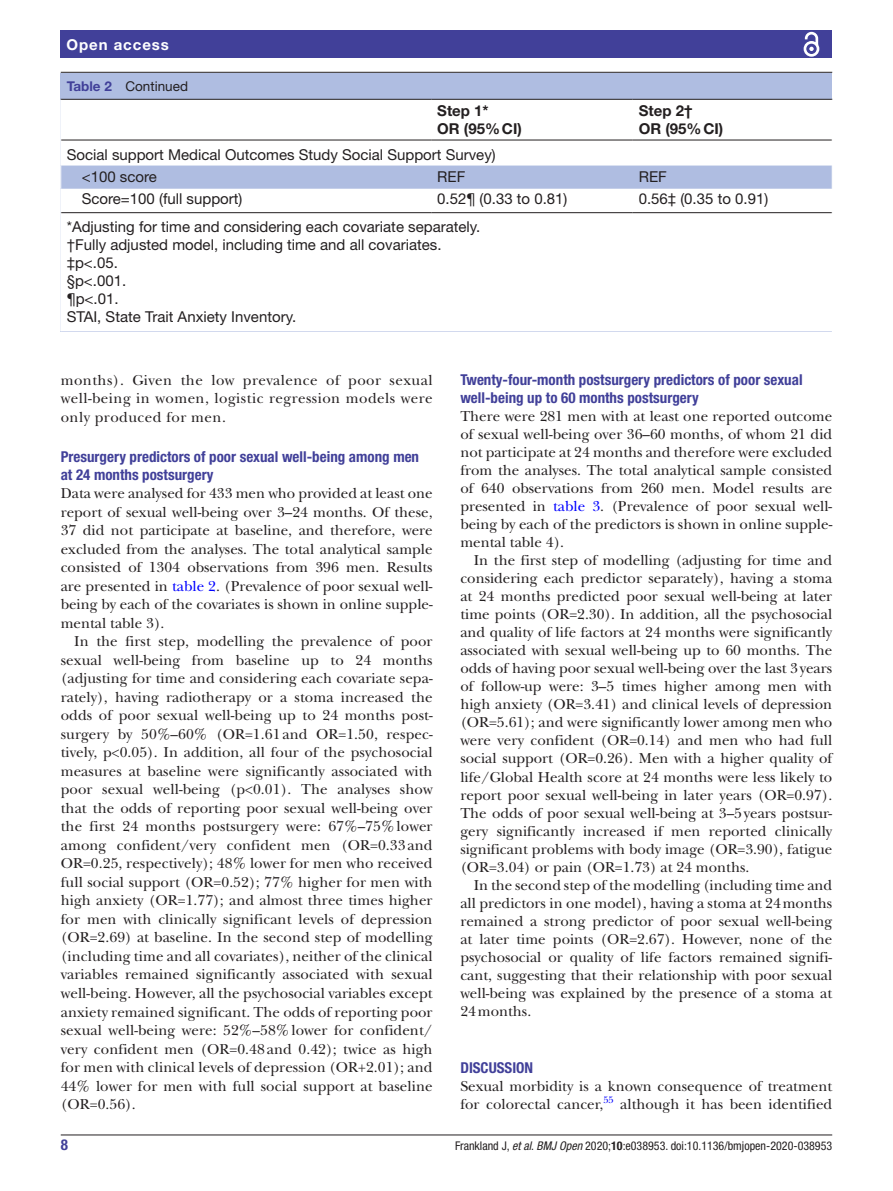
<style>
.page{position:relative;width:893px;height:1191px;background:#fff}
.page>*{position:absolute;margin:0;border:0;box-sizing:border-box;transform-origin:0 0}
.t1{font:15px/18.5px "New Baskerville";color:#231f20;text-align:justify}
.t2{font:15px/18px "Helvetica Neue LT Std";color:#231f20}
.t3{font:700 condensed 15px/18px "Helvetica Neue LT Std";color:#414099}
.t4{font:700 15px/18px "Helvetica Neue LT Std";color:#231f20}
.t5{font:700 15px "Helvetica Neue LT Std";letter-spacing:.065em;color:#fff}
.t6{font:13.5px "Helvetica Neue LT Std";color:#231f20}
.t7{font:condensed 12px "Helvetica Neue LT Std";color:#231f20}
.t8{font:9.9px "New Baskerville";color:#00f}
.s1{font-weight:700;color:#414099}
.s2{color:#00f}
.s3{font-style:italic}
.s4{font-weight:700}
</style>
<div class="page">
<hr style="left:61px;top:1134px;width:771px;height:1px;background:#231f20">
<div style="left:61px;top:31px;width:771px;height:27px;background:#414099"></div>
<svg style="left:803px;top:31px;width:17px;height:26px"></svg>
<div style="left:61px;top:91px;width:771px;height:240px;background:#afbde1"></div>
<div style="left:61px;top:100px;width:771px;height:231px;background:#fff"></div>
<hr style="left:61px;top:99px;width:370px;height:1px;background:#231f20">
<hr style="left:431px;top:99px;width:202px;height:1px;background:#231f20">
<hr style="left:633px;top:99px;width:199px;height:1px;background:#231f20">
<svg style="left:60px;top:140px;width:772px;height:73px"></svg>
<hr style="left:67px;top:232px;width:765px;height:1px;background:#fff">
<hr style="left:67px;top:250px;width:765px;height:1px;background:#fff">
<hr style="left:67px;top:268px;width:765px;height:1px;background:#fff">
<hr style="left:67px;top:286px;width:765px;height:1px;background:#fff">
<hr style="left:67px;top:304px;width:765px;height:1px;background:#fff">
<hr style="left:67px;top:322px;width:765px;height:1px;background:#fff">
<div style="left:61px;top:73px;width:771px;height:18px;background:#afbde1"></div>
<hr style="left:61px;top:72px;width:771px;height:1px;background:#231f20">
<p class="t5" style="left:66px;top:35px;width:104px">Open access</p>
<p class="t6" style="left:67px;top:78px;width:123px"><span class="s1">Table 2</span> Continued</p>
<p class="t4" style="left:437px;top:101px;width:86px">Step 1*<br>OR (95%CI)</p>
<p class="t4" style="left:639px;top:101px;width:86px">Step 2†<br>OR (95%CI)</p>
<p class="t2" style="left:82px;top:143px;width:415px;line-height:22.6px;text-indent:-15px">Social support Medical Outcomes Study Social Support Survey) &lt;100 score</p>
<p class="t2" style="left:437px;top:168px;width:30px">REF</p>
<p class="t2" style="left:639px;top:168px;width:30px">REF</p>
<p class="t2" style="left:82px;top:189px;width:162px">Score=100 (full support)</p>
<p class="t2" style="left:437px;top:189px;width:132px">0.52¶ (0.33 to 0.81)</p>
<p class="t2" style="left:639px;top:189px;width:131px">0.56‡ (0.35 to 0.91)</p>
<p class="t2" style="left:67px;top:218px;width:415px">*Adjusting for time and considering each covariate separately. †Fully adjusted model, including time and all covariates. ‡p&lt;.05.<br>§p&lt;.001.<br>¶p&lt;.01.<br>STAI, State Trait Anxiety Inventory.</p>
<p class="t1" style="left:61px;top:371px;width:373px">months). Given the low prevalence of poor sexual well-being in women, logistic regression models were only produced for men.</p>
<p class="t3" style="left:61px;top:447px;width:360px">Presurgery predictors of poor sexual well-being among men at 24 months postsurgery</p>
<p class="t1" style="left:61px;top:484px;width:373px">Data were analysed for 433 men who provided at least one report of sexual well-being over 3–24 months. Of these, 37 did not participate at baseline, and therefore, were excluded from the analyses. The total analytical sample consisted of 1304 observations from 396 men. Results are presented in <span class="s2">table 2</span>. (Prevalence of poor sexual well&shy;being by each of the covariates is shown in online supple&shy;mental table 3).</p>
<p class="t1" style="left:61px;top:632px;width:373px;text-indent:14px">In the first step, modelling the prevalence of poor sexual well-being from baseline up to 24 months (adjusting for time and considering each covariate sepa&shy;rately), having radiotherapy or a stoma increased the odds of poor sexual well-being up to 24 months post&shy;surgery by 50%–60% (OR=1.61 and OR=1.50, respec&shy;tively, p&lt;0.05). In addition, all four of the psychosocial measures at baseline were significantly associated with poor sexual well-being (p&lt;0.01). The analyses show that the odds of reporting poor sexual well-being over the first 24 months postsurgery were: 67%–75%lower among confident/very confident men (OR=0.33 and OR=0.25, respectively); 48% lower for men who received full social support (OR=0.52); 77% higher for men with high anxiety (OR=1.77); and almost three times higher for men with clinically significant levels of depression (OR=2.69) at baseline. In the second step of modelling (including time and all covariates), neither of the clinical variables remained significantly associated with sexual well-being. However, all the psychosocial variables except anxiety remained significant. The odds of reporting poor sexual well-being were: 52%–58%lower for confident/ very confident men (OR=0.48 and 0.42); twice as high for men with clinical levels of depression (OR+2.01); and 44% lower for men with full social support at baseline (OR=0.56).</p>
<p class="t3" style="left:460px;top:371px;width:344px">Twenty-four-month postsurgery predictors of poor sexual well-being up to 60 months postsurgery</p>
<p class="t1" style="left:460px;top:407px;width:373px;line-height:18px">There were 281 men with at least one reported outcome of sexual well-being over 36–60 months, of whom 21 did not participate at 24 months and therefore were excluded from the analyses. The total analytical sample consisted of 640 observations from 260 men. Model results are presented in <span class="s2">table 3</span>. (Prevalence of poor sexual well&shy;being by each of the predictors is shown in online supple&shy;mental table 4).</p>
<p class="t1" style="left:460px;top:551px;width:373px;line-height:18px;text-indent:14px">In the first step of modelling (adjusting for time and considering each predictor separately), having a stoma at 24 months predicted poor sexual well-being at later time points (OR=2.30). In addition, all the psychosocial and quality of life factors at 24 months were significantly associated with sexual well-being up to 60 months. The odds of having poor sexual well-being over the last 3years of follow-up were: 3–5 times higher among men with high anxiety (OR=3.41) and clinical levels of depression (OR=5.61); and were significantly lower among men who were very confident (OR=0.14) and men who had full social support (OR=0.26). Men with a higher quality of life/Global Health score at 24 months were less likely to report poor sexual well-being in later years (OR=0.97).<br>The odds of poor sexual well-being at 3–5years postsur&shy;gery significantly increased if men reported clinically significant problems with body image (OR=3.90), fatigue (OR=3.04) or pain (OR=1.73) at 24 months.</p>
<p class="t1" style="left:460px;top:875px;width:373px;line-height:18px;text-indent:14px">In the second step of the modelling (including time and all predictors in one model), having a stoma at 24months remained a strong predictor of poor sexual well-being at later time points (OR=2.67). However, none of the psychosocial or quality of life factors remained signifi&shy;cant, suggesting that their relationship with poor sexual well-being was explained by the presence of a stoma at 24months.</p>
<p class="t3" style="left:460px;top:1058px;width:74px">DISCUSSION</p>
<p class="t1" style="left:460px;top:1077px;width:373px;line-height:18px">Sexual morbidity is a known consequence of treatment for colorectal cancer,</p>
<p class="t8" style="left:603px;top:1093px;width:12px">55</p>
<p class="t1" style="left:620px;top:1095px;width:213px">although it has been identified</p>
<p class="t3" style="left:61px;top:1135px;width:9px">8</p>
<p class="t7" style="left:455px;top:1138px;width:379px">Frankland J, <span class="s3">et al</span>. <span class="s3">BMJ Open</span> 2020;<span class="s4">10</span>:e038953. doi:10.1136/bmjopen-2020-038953</p>
</div>
